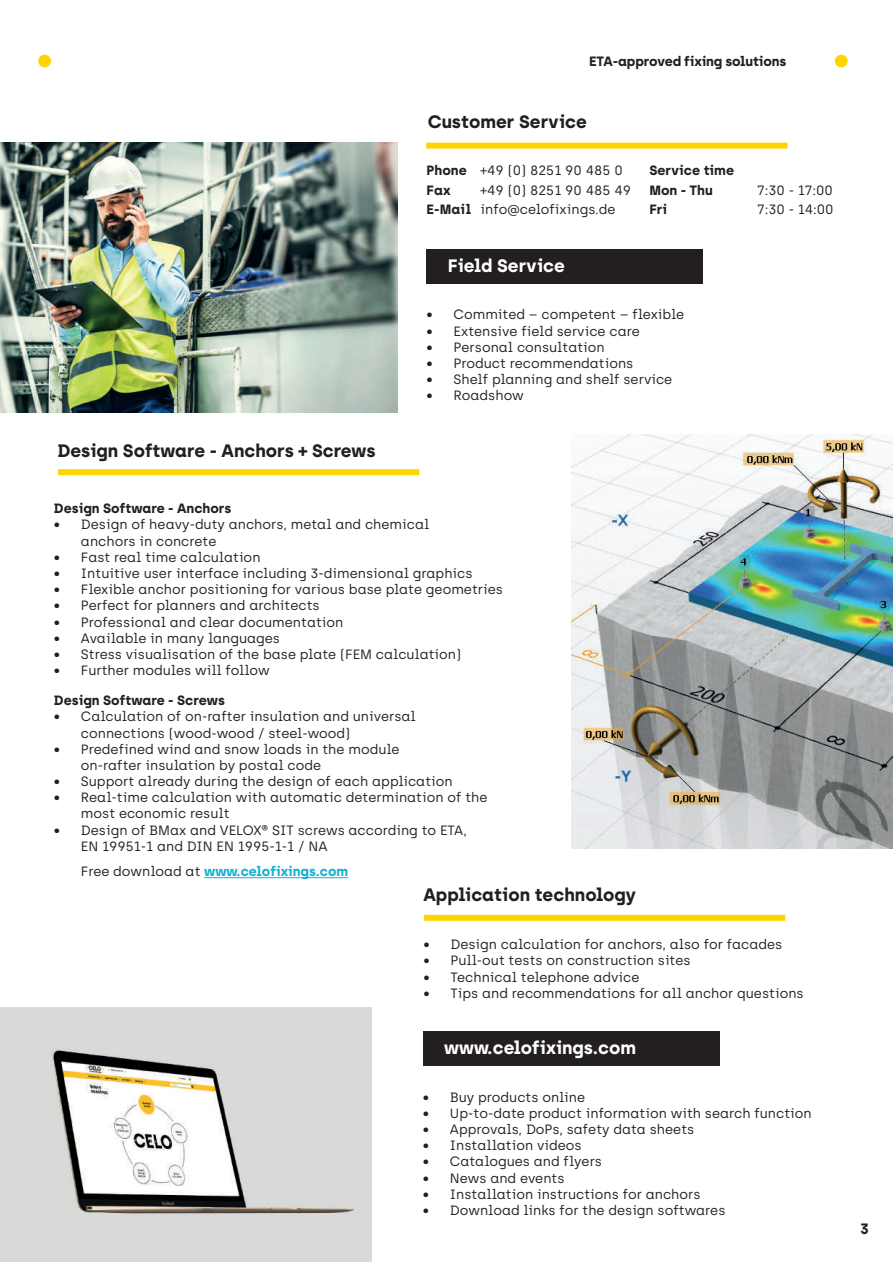
<style>
.page{position:relative;width:893px;height:1263px;background:#fff}
.page>*{position:absolute;margin:0;border:0;box-sizing:border-box;transform-origin:0 0}
.t1{font:700 18px "Archia";color:#231f20}
.t2{font:700 18px "Archia";color:#fff}
.t3{font:700 15px "Archia";color:#231f20}
.t4{font:13.5px/16.2px "Archia";color:#231f20}
.t5{font:700 13.5px/19.5px "Archia";color:#231f20}
.t6{font:700 13.5px "Archia";color:#11b2d3}
.s1{font-weight:700}
.s2{font-weight:400;color:#231f20}
</style>
<div class="page">
<div style="left:38px;top:55px;width:13px;height:12px;background:#fed503;border-radius:50%"></div>
<div style="left:835px;top:55px;width:12px;height:12px;background:#fed503;border-radius:50%"></div>
<img style="left:0;top:143px;width:397px;height:270px">
<div style="left:427px;top:249px;width:276px;height:34px;background:#231f20"></div>
<img style="left:572px;top:434px;width:321px;height:414px">
<img style="left:0;top:1007px;width:371px;height:255px">
<hr style="left:204px;top:877px;width:144px;height:1px;background:#11b2d3">
<div style="left:423px;top:1031px;width:297px;height:34px;background:#231f20"></div>
<div style="left:426px;top:143px;width:361px;height:6px;background:#fed503"></div>
<div style="left:58px;top:469px;width:361px;height:6px;background:#fed503"></div>
<div style="left:424px;top:915px;width:361px;height:6px;background:#fed503"></div>
<p class="t5" style="left:589px;top:53px;width:199px">ETA-approved fixing solutions</p>
<h1 class="t1" style="left:428px;top:114px;width:161px">Customer Service</h1>
<p class="t4" style="left:427px;top:162px;width:198px;line-height:19.5px"><span class="s1">Phone</span> +49 (0) 8251 90 485 0<br><span class="s1">Fax</span></p>
<p class="t4" style="left:427px;top:182px;width:206px;line-height:19.5px;text-indent:54px">+49 (0) 8251 90 485 49<br><span class="s1">E-Mail</span> info@celofixings.de</p>
<p class="t5" style="left:649px;top:162px;width:86px">Service time<br>Mon - Thu</p>
<p class="t4" style="left:757px;top:183px;width:77px">7:30 - 17:00</p>
<p class="t5" style="left:649px;top:201px;width:19px">Fri</p>
<p class="t4" style="left:757px;top:203px;width:78px">7:30 - 14:00</p>
<h1 class="t1" style="left:57px;top:443px;width:320px">Design Software - Anchors + Screws</h1>
<h1 class="t2" style="left:448px;top:258px;width:119px">Field Service</h1>
<p class="t4" style="left:427px;top:308px;width:259px">• Commited – competent – flexible</p>
<p class="t4" style="left:427px;top:324px;width:215px">• Extensive field service care</p>
<p class="t4" style="left:427px;top:340px;width:180px">• Personal consultation</p>
<p class="t4" style="left:427px;top:356px;width:208px">• Product recommendations</p>
<p class="t4" style="left:427px;top:372px;width:247px">• Shelf planning and shelf service</p>
<p class="t4" style="left:427px;top:389px;width:99px">• Roadshow</p>
<p class="t5" style="left:54px;top:500px;width:179px">Design Software - Anchors</p>
<p class="t4" style="left:81px;top:518px;width:350px;text-indent:-27px">• Design of heavy-duty anchors, metal and chemical anchors in concrete</p>
<p class="t4" style="left:54px;top:550px;width:208px">• Fast real time calculation</p>
<p class="t4" style="left:54px;top:566px;width:420px">• Intuitive user interface including 3-dimensional graphics</p>
<p class="t4" style="left:54px;top:582px;width:450px">• Flexible anchor positioning for various base plate geometries</p>
<p class="t4" style="left:54px;top:599px;width:267px">• Perfect for planners and architects</p>
<p class="t4" style="left:54px;top:615px;width:291px">• Professional and clear documentation</p>
<p class="t4" style="left:54px;top:631px;width:228px">• Available in many languages</p>
<p class="t4" style="left:54px;top:647px;width:409px">• Stress visualisation of the base plate (FEM calculation)</p>
<p class="t4" style="left:54px;top:663px;width:217px">• Further modules will follow</p>
<p class="t5" style="left:54px;top:692px;width:172px">Design Software - Screws</p>
<p class="t4" style="left:81px;top:710px;width:336px;text-indent:-27px">• Calculation of on-rafter insulation and universal connections (wood-wood / steel-wood)</p>
<p class="t4" style="left:81px;top:742px;width:320px;text-indent:-27px">• Predefined wind and snow loads in the module on-rafter insulation by postal code</p>
<p class="t4" style="left:54px;top:774px;width:400px">• Support already during the design of each application</p>
<p class="t4" style="left:81px;top:791px;width:408px;text-indent:-27px">• Real-time calculation with automatic determination of the most economic result</p>
<p class="t4" style="left:81px;top:823px;width:387px;text-indent:-27px">• Design of BMax and VELOX® SIT screws according to ETA,<br>EN 19951-1 and DIN EN 1995-1-1 / NA</p>
<p class="t6" style="left:81px;top:866px;width:269px"><span class="s2">Free download at</span> www.celofixings.com</p>
<h1 class="t1" style="left:423px;top:887px;width:214px">Application technology</h1>
<p class="t4" style="left:423px;top:937px;width:360px">• Design calculation for anchors, also for facades</p>
<p class="t4" style="left:423px;top:954px;width:269px">• Pull-out tests on construction sites</p>
<p class="t4" style="left:423px;top:970px;width:218px">• Technical telephone advice</p>
<p class="t4" style="left:423px;top:986px;width:382px">• Tips and recommendations for all anchor questions</p>
<h1 class="t2" style="left:444px;top:1040px;width:193px">www.celofixings.com</h1>
<p class="t4" style="left:423px;top:1090px;width:164px">• Buy products online</p>
<p class="t4" style="left:423px;top:1106px;width:390px">• Up-to-date product information with search function</p>
<p class="t4" style="left:423px;top:1122px;width:273px">• Approvals, DoPs, safety data sheets</p>
<p class="t4" style="left:423px;top:1138px;width:160px">• Installation videos</p>
<p class="t4" style="left:423px;top:1155px;width:181px">• Catalogues and flyers</p>
<p class="t4" style="left:423px;top:1171px;width:143px">• News and events</p>
<p class="t4" style="left:423px;top:1187px;width:279px">• Installation instructions for anchors</p>
<p class="t4" style="left:423px;top:1203px;width:304px">• Download links for the design softwares</p>
<p class="t3" style="left:860px;top:1223px;width:10px">3</p>
</div>
